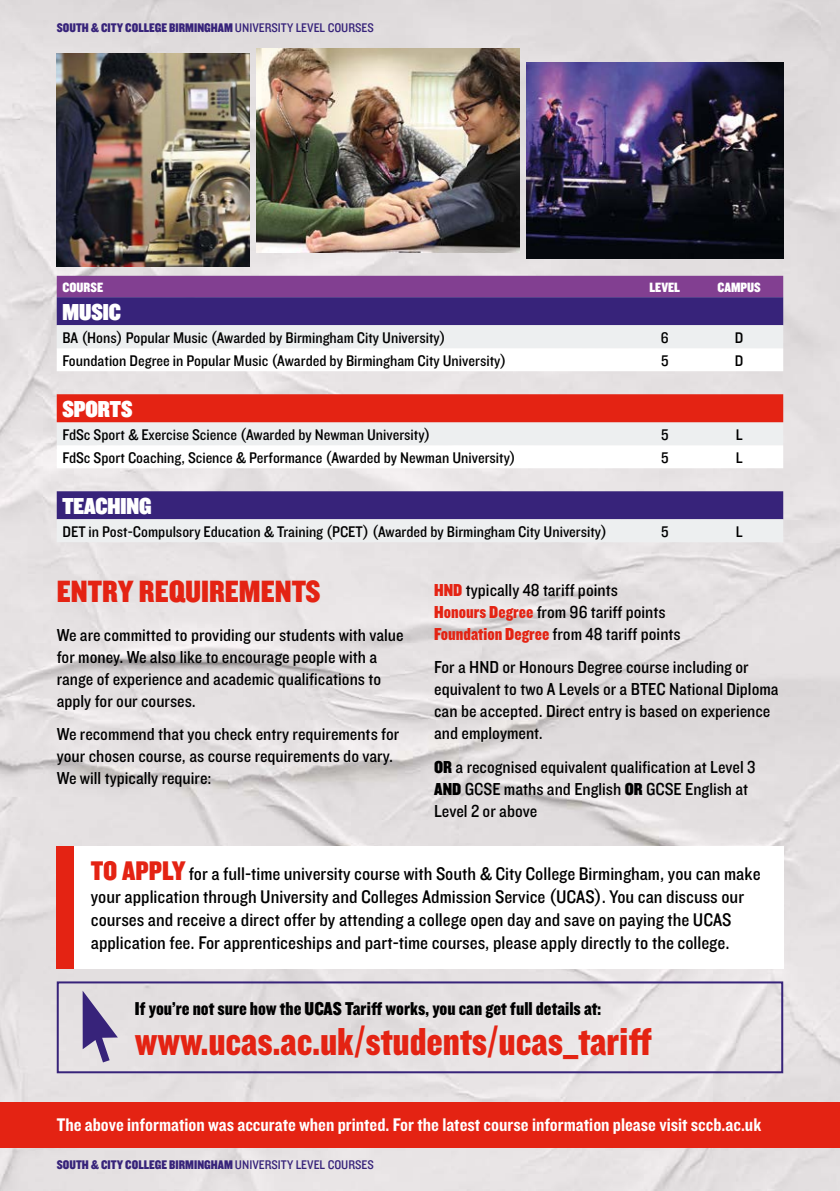
<style>
.page{position:relative;width:840px;height:1191px;background:#fff}
.page>*{position:absolute;margin:0;border:0;box-sizing:border-box;transform-origin:0 0}
.t1{font:40.4px "Knockout 70 Full Welterwt";color:#e42313}
.t2{font:32px "Knockout 70 Full Welterwt";color:#e42313}
.Subject_text{font:24px "Knockout 90 Ultmt Welterwt";color:#fff}
.body_text{font:19.4px "Knockout 70 Full Welterwt";color:#000}
.t3{font:19px/23px "Knockout 30 Junior Welterwt";color:#000}
.body_text-2{font:19px "Knockout 50 Welterweight";color:#fff}
.body_text-3{font:18px/22px "Knockout 30 Junior Welterwt";color:#000}
.t4{font:16px "Knockout 30 Junior Welterwt";color:#000}
.Header_text{font:14px "Knockout 70 Full Welterwt";color:#fff}
.t5{font:13px "Knockout 70 Full Welterwt";color:#37237a}
.s1{font-family:"Knockout 30 Junior Welterwt"}
.s2{font-family:"Knockout 70 Full Welterwt";color:#e42313}
.s3{font-family:"Knockout 70 Full Welterwt"}
.s4{font-family:"Knockout 70 Full Welterwt";font-size:28px;color:#e42313}
</style>
<div class="page">
<img style="left:0;top:0;width:839px;height:1191px">
<div style="left:0;top:1102px;width:839px;height:45px;background:#e42313"></div>
<svg style="left:83px;top:990px;width:35px;height:72px;background:#9a8fb5"></svg>
<div style="left:57px;top:981px;width:725px;height:92px;border:2px solid #37237a"></div>
<div style="left:57px;top:846px;width:17px;height:122px;background:#e42313"></div>
<img style="left:57px;top:54px;width:192px;height:212px">
<img style="left:526px;top:63px;width:256px;height:195px">
<img style="left:257px;top:48px;width:262px;height:205px">
<div style="left:57px;top:276px;width:725px;height:21px;background:#823f91"></div>
<div style="left:57px;top:297px;width:725px;height:28px;background:#37237a"></div>
<svg style="left:57px;top:325px;width:725px;height:217px;background:#b7b2cb"></svg>
<svg style="left:57px;top:348px;width:725px;height:120px"></svg>
<div style="left:57px;top:394px;width:725px;height:28px;background:#e42313"></div>
<div style="left:74px;top:846px;width:708px;height:122px;background:#fff"></div>
<p class="t5" style="left:57px;top:19px;width:318px">SOUTH &amp; CITY COLLEGE BIRMINGHAM <span class="s1">UNIVERSITY LEVEL COURSES</span></p>
<p class="Header_text" style="left:62px;top:278px;width:42px">COURSE</p>
<p class="Header_text" style="left:649px;top:278px;width:32px">LEVEL</p>
<p class="Header_text" style="left:717px;top:278px;width:45px">CAMPUS</p>
<p class="Subject_text" style="left:62px;top:295px;width:60px">MUSIC</p>
<p class="t4" style="left:62px;top:326px;width:384px">BA (Hons) Popular Music (Awarded by Birmingham City University)</p>
<p class="t4" style="left:660px;top:326px;width:9px">6</p>
<p class="t4" style="left:734px;top:326px;width:10px">D</p>
<p class="t4" style="left:62px;top:349px;width:445px">Foundation Degree in Popular Music (Awarded by Birmingham City University)</p>
<p class="t4" style="left:660px;top:349px;width:9px">5</p>
<p class="t4" style="left:734px;top:349px;width:10px">D</p>
<p class="Subject_text" style="left:62px;top:392px;width:71px">SPORTS</p>
<p class="t4" style="left:62px;top:423px;width:369px">FdSc Sport &amp; Exercise Science (Awarded by Newman University)</p>
<p class="t4" style="left:660px;top:423px;width:9px">5</p>
<p class="t4" style="left:735px;top:423px;width:8px">L</p>
<p class="t4" style="left:62px;top:446px;width:454px">FdSc Sport Coaching, Science &amp; Performance (Awarded by Newman University)</p>
<p class="t4" style="left:660px;top:446px;width:9px">5</p>
<p class="t4" style="left:735px;top:446px;width:8px">L</p>
<p class="Subject_text" style="left:62px;top:489px;width:91px">TEACHING</p>
<p class="t4" style="left:62px;top:520px;width:546px">DET in Post-Compulsory Education &amp; Training (PCET) (Awarded by Birmingham City University)</p>
<p class="t4" style="left:660px;top:520px;width:9px">5</p>
<p class="t4" style="left:735px;top:520px;width:8px">L</p>
<p class="t2" style="left:57px;top:570px;width:265px">ENTRY REQUIREMENTS</p>
<p class="body_text-3" style="left:57px;top:623px;width:348px">We are committed to providing our students with value for money. We also like to encourage people with a range of experience and academic qualifications to apply for our courses.</p>
<p class="body_text-3" style="left:57px;top:722px;width:344px">We recommend that you check entry requirements for your chosen course, as course requirements do vary.<br>We will typically require:</p>
<p class="body_text-3" style="left:434px;top:578px;width:185px"><span class="s2">HND</span> typically 48 tariff points</p>
<p class="body_text-3" style="left:434px;top:600px;width:233px"><span class="s2">Honours Degree</span> from 96 tariff points</p>
<p class="body_text-3" style="left:434px;top:622px;width:248px"><span class="s2">Foundation Degree</span> from 48 tariff points</p>
<p class="body_text-3" style="left:434px;top:655px;width:346px">For a HND or Honours Degree course including or equivalent to two A Levels or a BTEC National Diploma can be accepted. Direct entry is based on experience and employment.</p>
<p class="body_text-3" style="left:434px;top:755px;width:322px"><span class="s3">OR</span> a recognised equivalent qualification at Level 3</p>
<p class="body_text-3" style="left:434px;top:777px;width:315px"><span class="s3">AND</span> GCSE maths and English <span class="s3">OR</span> GCSE English at<br>Level 2 or above</p>
<p class="t3" style="left:91px;top:861px;width:671px"><span class="s4">TO APPLY</span> for a full-time university course with South &amp; City College Birmingham, you can make your application through University and Colleges Admission Service (UCAS). You can discuss our courses and receive a direct offer by attending a college open day and save on paying the UCAS application fee. For apprenticeships and part-time courses, please apply directly to the college.</p>
<p class="body_text" style="left:135px;top:995px;width:467px">If you’re not sure how the UCAS Tariff works, you can get full details at:</p>
<p class="t1" style="left:135px;top:1015px;width:518px">www.ucas.ac.uk/students/ucas_tariff</p>
<p class="body_text-2" style="left:57px;top:1111px;width:705px">The above information was accurate when printed. For the latest course information please visit sccb.ac.uk</p>
<p class="t5" style="left:57px;top:1156px;width:318px">SOUTH &amp; CITY COLLEGE BIRMINGHAM <span class="s1">UNIVERSITY LEVEL COURSES</span></p>
</div>
